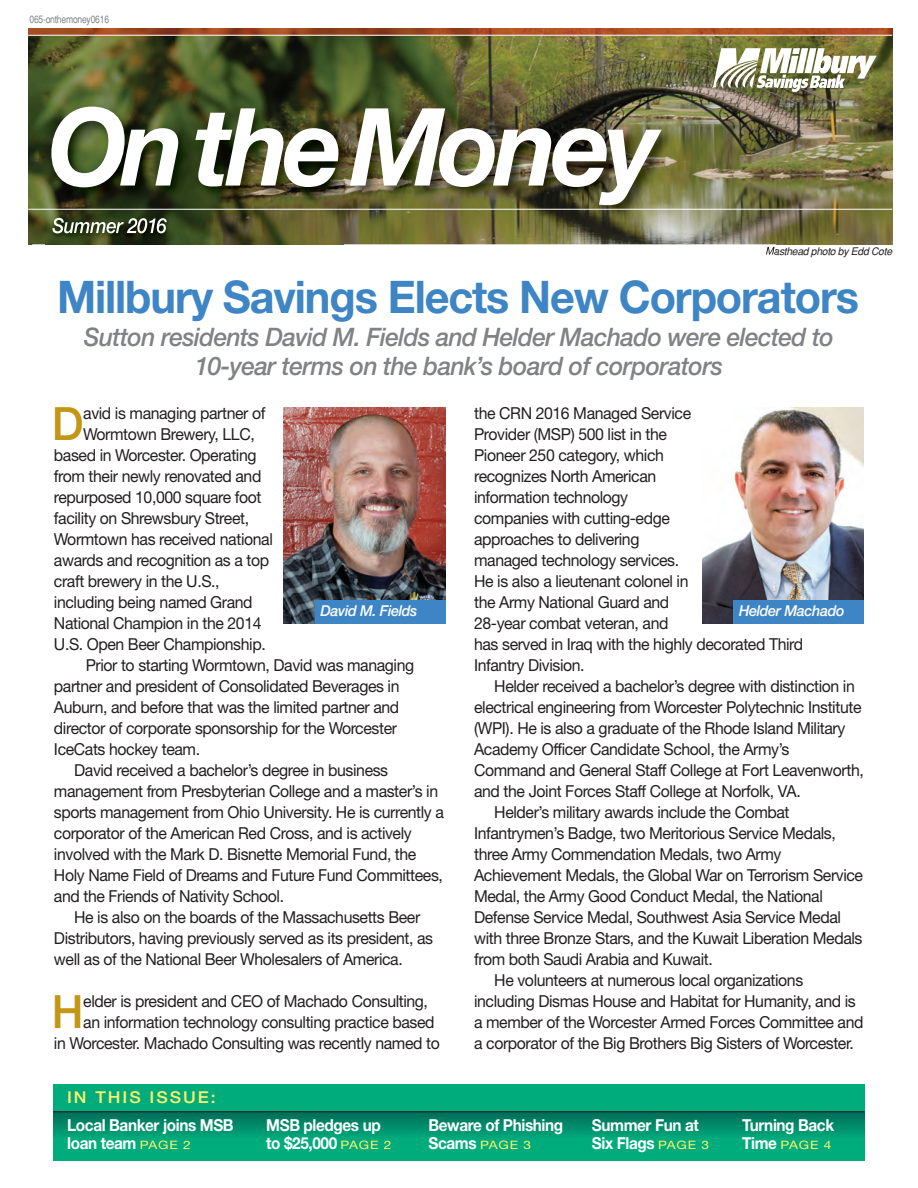
<style>
.page{position:relative;width:918px;height:1188px;background:#fff}
.page>*{position:absolute;margin:0;border:0;box-sizing:border-box;transform-origin:0 0}
.t1{font:italic 700 108px "Helvetica Neue";letter-spacing:-.05em;color:#fff;scale:.96 1}
.t2{font:500 45.9px "Helvetica Neue";color:#c39616;scale:.96 1}
.t3{font:700 45px "Helvetica Neue";letter-spacing:-.025em;color:#3e85c5;scale:.96 1}
.t4{font:italic 500 25.5px/28.5px "Helvetica Neue";letter-spacing:-.025em;color:#808285;text-align:center;scale:.96 1}
.t5{font:16.5px/21px "Helvetica Neue";letter-spacing:-.025em;color:#231f20;scale:.96 1}
.t6{font:700 16.5px/17.7px "Helvetica Neue";letter-spacing:-.025em;color:#fff;scale:.93 1}
.t7{font:500 16.35px "Helvetica Neue";letter-spacing:.11em;color:#fff26c;scale:1.08 1}
.t8{font:italic 500 15px "Helvetica Neue";letter-spacing:-.025em;color:#fff;scale:.96 1}
.t9{font:11.55px "Helvetica Neue";color:#fff26c;scale:1.19 1}
.t10{font:italic 10.5px "Helvetica";letter-spacing:-.025em;color:#231f20}
.t11{font:condensed 10.5px "Helvetica";letter-spacing:-.025em;color:#808285}
.s1{font-weight:400;font-size:11.55px;color:#fff26c}
.s2{font-weight:700;font-size:16.5px;color:#fff}
</style>
<div class="page">
<div style="left:53px;top:1084px;width:812px;height:77px;background:#00ac7c"></div>
<svg style="left:53px;top:1112px;width:812px;height:23px;background:#008566"></svg>
<hr style="left:53px;top:1111px;width:811px;height:1px;background:#231f20">
<img style="left:284px;top:408px;width:162px;height:216px">
<img style="left:702px;top:408px;width:162px;height:216px">
<div style="left:733px;top:600px;width:131px;height:24px;background:#3e85c5"></div>
<div style="left:315px;top:600px;width:131px;height:23px;background:#3e85c5"></div>
<img style="left:28px;top:36px;width:864px;height:208px">
<img style="left:28px;top:28px;width:864px;height:7px">
<img style="left:713px;top:48px;width:164px;height:44px">
<img style="left:32px;top:87px;width:744px;height:160px">
<svg style="left:766px;top:247px;width:10px;height:8px"></svg>
<img style="left:713px;top:87px;width:63px;height:5px">
<img style="left:45px;top:210px;width:299px;height:37px">
<img style="left:52px;top:218px;width:95px;height:15px">
<img style="left:149px;top:218px;width:18px;height:15px">
<hr style="left:28px;top:209px;width:864px;height:1px;background:#fff">
<p class="t11" style="left:30px;top:14px;width:81px">065-onthemoney0616</p>
<h1 class="t1" style="left:48px;top:108px;width:639px">OntheMoney</h1>
<p class="t10" style="left:765px;top:245px;width:128px">Masthead photo by Edd Cote</p>
<h3 class="t3" style="left:57px;top:280px;width:837px">Millbury Savings Elects New Corporators</h3>
<h3 class="t4" style="left:84px;top:325px;width:783px">Sutton residents David M. Fields and Helder Machado were elected to<br>10-year terms on the bank’s board of corporators</h3>
<p class="t5" style="left:474px;top:405px;width:344px">the CRN 2016 Managed Service<br>Provider (MSP) 500 list in the<br>Pioneer 250 category, which<br>recognizes North American<br>information technology<br>companies with cutting-edge<br>approaches to delivering<br>managed technology services.<br>He is also a lieutenant colonel in<br>the Army National Guard and<br>28-year combat veteran, and<br>has served in Iraq with the highly decorated Third<br>Infantry Division.</p>
<p class="t5" style="left:494px;top:678px;width:377px">Helder received a bachelor’s degree with distinction in</p>
<p class="t5" style="left:474px;top:699px;width:405px">electrical engineering from Worcester Polytechnic Institute</p>
<p class="t5" style="left:474px;top:720px;width:388px">(WPI). He is also a graduate of the Rhode Island Military</p>
<p class="t5" style="left:474px;top:741px;width:330px">Academy Officer Candidate School, the Army’s</p>
<p class="t5" style="left:474px;top:762px;width:407px">Command and General Staff College at Fort Leavenworth,</p>
<p class="t5" style="left:474px;top:783px;width:342px">and the Joint Forces Staff College at Norfolk, VA.</p>
<p class="t5" style="left:494px;top:804px;width:309px">Helder’s military awards include the Combat</p>
<p class="t5" style="left:474px;top:825px;width:378px">Infantrymen’s Badge, two Meritorious Service Medals,</p>
<p class="t5" style="left:474px;top:846px;width:322px">three Army Commendation Medals, two Army</p>
<p class="t5" style="left:474px;top:867px;width:407px">Achievement Medals, the Global War on Terrorism Service</p>
<p class="t5" style="left:474px;top:888px;width:365px">Medal, the Army Good Conduct Medal, the National</p>
<p class="t5" style="left:474px;top:909px;width:384px">Defense Service Medal, Southwest Asia Service Medal</p>
<p class="t5" style="left:474px;top:930px;width:406px">with three Bronze Stars, and the Kuwait Liberation Medals</p>
<p class="t5" style="left:474px;top:951px;width:250px">from both Saudi Arabia and Kuwait.</p>
<p class="t5" style="left:494px;top:972px;width:323px">He volunteers at numerous local organizations</p>
<p class="t5" style="left:474px;top:993px;width:399px">including Dismas House and Habitat for Humanity, and is</p>
<p class="t5" style="left:474px;top:1014px;width:407px">a member of the Worcester Armed Forces Committee and</p>
<p class="t5" style="left:474px;top:1035px;width:397px">a corporator of the Big Brothers Big Sisters of Worcester.</p>
<h2 class="t2" style="left:52px;top:408px;width:35px">D</h2>
<p class="t5" style="left:83px;top:405px;width:191px">avid is managing partner of</p>
<p class="t5" style="left:83px;top:426px;width:180px">Wormtown Brewery, LLC,</p>
<p class="t5" style="left:54px;top:447px;width:213px">based in Worcester. Operating</p>
<p class="t5" style="left:54px;top:468px;width:218px">from their newly renovated and</p>
<p class="t5" style="left:54px;top:489px;width:218px">repurposed 10,000 square foot</p>
<p class="t5" style="left:54px;top:510px;width:205px">facility on Shrewsbury Street,</p>
<p class="t5" style="left:54px;top:531px;width:230px">Wormtown has received national</p>
<p class="t5" style="left:54px;top:552px;width:226px">awards and recognition as a top</p>
<p class="t5" style="left:54px;top:573px;width:174px">craft brewery in the U.S.,</p>
<p class="t5" style="left:54px;top:594px;width:209px">including being named Grand</p>
<p class="t5" style="left:54px;top:615px;width:218px">National Champion in the 2014</p>
<p class="t5" style="left:54px;top:636px;width:222px">U.S. Open Beer Championship.</p>
<p class="t5" style="left:86px;top:657px;width:344px">Prior to starting Wormtown, David was managing</p>
<p class="t5" style="left:54px;top:678px;width:362px">partner and president of Consolidated Beverages in</p>
<p class="t5" style="left:54px;top:699px;width:361px">Auburn, and before that was the limited partner and</p>
<p class="t5" style="left:54px;top:720px;width:359px">director of corporate sponsorship for the Worcester</p>
<p class="t5" style="left:54px;top:741px;width:154px">IceCats hockey team.</p>
<p class="t5" style="left:74px;top:762px;width:329px">David received a bachelor’s degree in business</p>
<p class="t5" style="left:54px;top:783px;width:402px">management from Presbyterian College and a master’s in</p>
<p class="t5" style="left:54px;top:804px;width:408px">sports management from Ohio University. He is currently a</p>
<p class="t5" style="left:54px;top:825px;width:374px">corporator of the American Red Cross, and is actively</p>
<p class="t5" style="left:54px;top:846px;width:379px">involved with the Mark D. Bisnette Memorial Fund, the</p>
<p class="t5" style="left:54px;top:867px;width:407px">Holy Name Field of Dreams and Future Fund Committees,</p>
<p class="t5" style="left:54px;top:888px;width:241px">and the Friends of Nativity School.</p>
<p class="t5" style="left:74px;top:909px;width:362px">He is also on the boards of the Massachusetts Beer</p>
<p class="t5" style="left:54px;top:930px;width:397px">Distributors, having previously served as its president, as</p>
<p class="t5" style="left:54px;top:951px;width:365px">well as of the National Beer Wholesalers of America.</p>
<h2 class="t2" style="left:52px;top:996px;width:35px">H</h2>
<p class="t5" style="left:83px;top:993px;width:361px">elder is president and CEO of Machado Consulting,</p>
<p class="t8" style="left:321px;top:605px;width:103px">David M. Fields</p>
<p class="t8" style="left:739px;top:606px;width:112px">Helder Machado</p>
<p class="t5" style="left:83px;top:1014px;width:368px">an information technology consulting practice based</p>
<p class="t5" style="left:54px;top:1035px;width:403px">in Worcester. Machado Consulting was recently named to</p>
<p class="t7" style="left:67px;top:1091px;width:139px">IN THIS ISSUE:</p>
<p class="t6" style="left:67px;top:1117px;width:181px">Local Banker joins MSB loan team <span class="s1">PAGE 2</span></p>
<p class="t6" style="left:592px;top:1117px;width:127px">Summer Fun at<br>Six Flags <span class="s1">PAGE 3</span></p>
<p class="t6" style="left:742px;top:1117px;width:100px">Turning Back</p>
<p class="t6" style="left:266px;top:1117px;width:136px">MSB pledges up to $25,000 <span class="s1">PAGE 2</span></p>
<p class="t6" style="left:428px;top:1117px;width:147px">Beware of Phishing<br>Scams <span class="s1">PAGE 3</span></p>
<p class="t9" style="left:742px;top:1140px;width:77px"><span class="s2">Time</span> PAGE 4</p>
</div>
